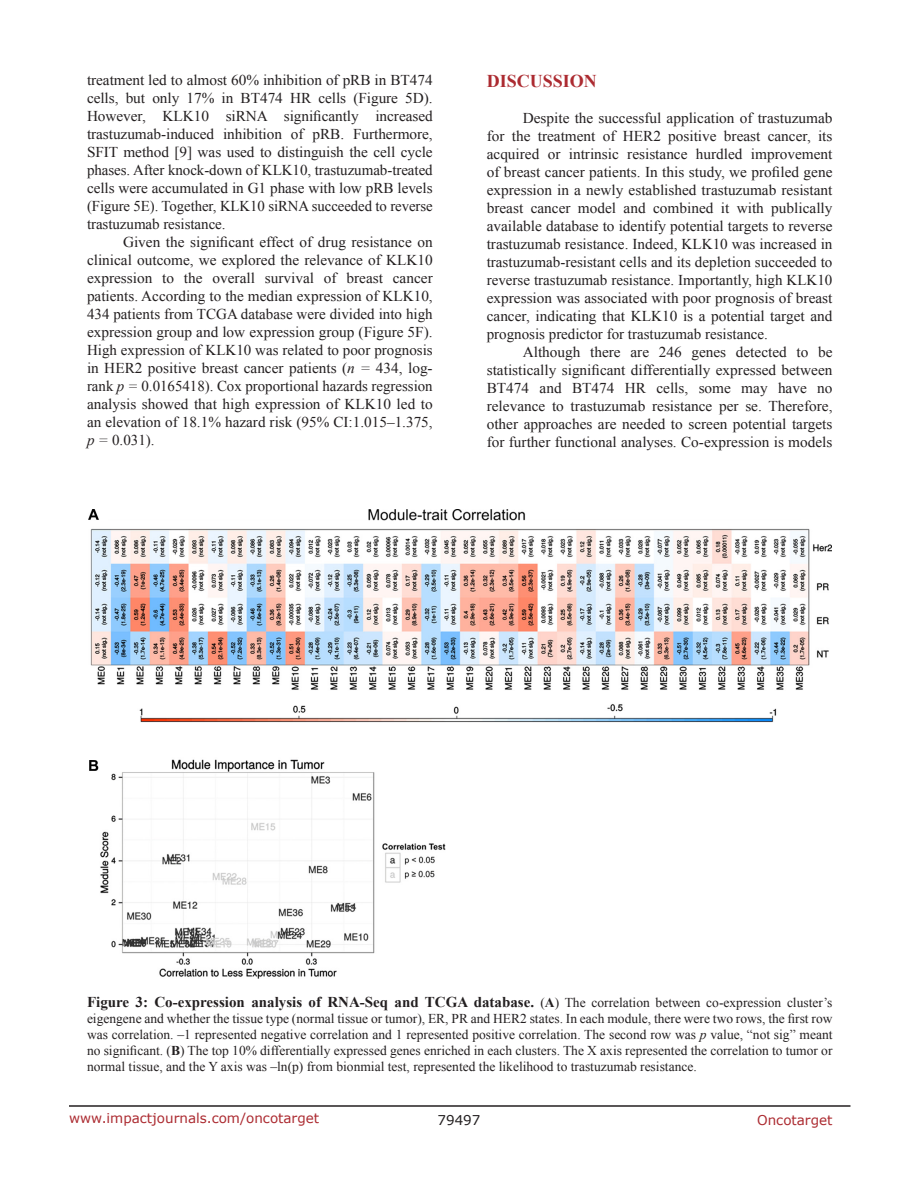
<style>
.page{position:relative;width:918px;height:1188px;background:#fff}
.page>*{position:absolute;margin:0;border:0;box-sizing:border-box;transform-origin:0 0}
.Heading{font:700 18px "Times New Roman";color:#ac2b31}
.BodyText{font:15px/18px "Times New Roman";color:#231f20;text-align:justify}
.FigureText{font:700 15px "Times New Roman";color:#231f20}
.FigureText-2{font:13.5px/16.2px "Times New Roman";color:#231f20;text-align:justify}
.t1{font:13.5px "Verdana";color:#ac2b31}
.t2{font:13.5px "Verdana";color:#231f20}
.s1{font-style:italic}
.s2{font-weight:400;font-size:13.5px}
.s3{font-size:13.5px}
.s4{font-weight:700}
</style>
<div class="page">
<hr style="left:69px;top:1105px;width:781px;height:2px;background:#231f20">
<img style="left:88px;top:509px;width:743px;height:469px">
<p class="BodyText" style="left:87px;top:71px;width:347px">treatment led to almost 60% inhibition of pRB in BT474 cells, but only 17% in BT474 HR cells (Figure 5D).<br>However, KLK10 siRNA significantly increased trastuzumab-induced inhibition of pRB. Furthermore, SFIT method [9] was used to distinguish the cell cycle phases. After knock-down of KLK10, trastuzumab-treated cells were accumulated in G1 phase with low pRB levels (Figure 5E). Together, KLK10 siRNA succeeded to reverse trastuzumab resistance.</p>
<p class="BodyText" style="left:87px;top:233px;width:347px;text-indent:36px">Given the significant effect of drug resistance on clinical outcome, we explored the relevance of KLK10 expression to the overall survival of breast cancer patients. According to the median expression of KLK10, 434 patients from TCGA database were divided into high expression group and low expression group (Figure 5F).<br>High expression of KLK10 was related to poor prognosis in HER2 positive breast cancer patients (<span class="s1">n =</span> 434, log&shy;rank <span class="s1">p =</span> 0.0165418). Cox proportional hazards regression analysis showed that high expression of KLK10 led to an elevation of 18.1% hazard risk (95% CI:1.015–1.375, <span class="s1">p =</span> 0.031).</p>
<p class="Heading" style="left:487px;top:69px;width:112px">DISCUSSION</p>
<p class="BodyText" style="left:487px;top:109px;width:347px;text-indent:36px">Despite the successful application of trastuzumab for the treatment of HER2 positive breast cancer, its acquired or intrinsic resistance hurdled improvement of breast cancer patients. In this study, we profiled gene expression in a newly established trastuzumab resistant breast cancer model and combined it with publically available database to identify potential targets to reverse trastuzumab resistance. Indeed, KLK10 was increased in trastuzumab-resistant cells and its depletion succeeded to reverse trastuzumab resistance. Importantly, high KLK10 expression was associated with poor prognosis of breast cancer, indicating that KLK10 is a potential target and prognosis predictor for trastuzumab resistance.</p>
<p class="BodyText" style="left:487px;top:343px;width:347px;text-indent:36px">Although there are 246 genes detected to be statistically significant differentially expressed between BT474 and BT474 HR cells, some may have no relevance to trastuzumab resistance per se. Therefore, other approaches are needed to screen potential targets for further functional analyses. Co-expression is models</p>
<p class="FigureText" style="left:87px;top:991px;width:747px">Figure 3: Co-expression analysis of RNA-Seq and TCGA database. <span class="s2">(</span><span class="s3">A</span><span class="s2">) The correlation between co-expression cluster’s</span></p>
<p class="FigureText-2" style="left:87px;top:1010px;width:747px">eigengene and whether the tissue type (normal tissue or tumor), ER, PR and HER2 states. In each module, there were two rows, the first row was correlation. –1 represented negative correlation and 1 represented positive correlation. The second row was <span class="s1">p</span> value, “not sig” meant no significant. (<span class="s4">B</span>) The top 10% differentially expressed genes enriched in each clusters. The X axis represented the correlation to tumor or normal tissue, and the Y axis was –ln(p) from bionmial test, represented the likelihood to trastuzumab resistance.</p>
<p class="t1" style="left:69px;top:1109px;width:252px">www.impactjournals.com/oncotarget</p>
<p class="t2" style="left:438px;top:1111px;width:44px">79497</p>
<p class="t1" style="left:757px;top:1111px;width:77px">Oncotarget</p>
</div>
